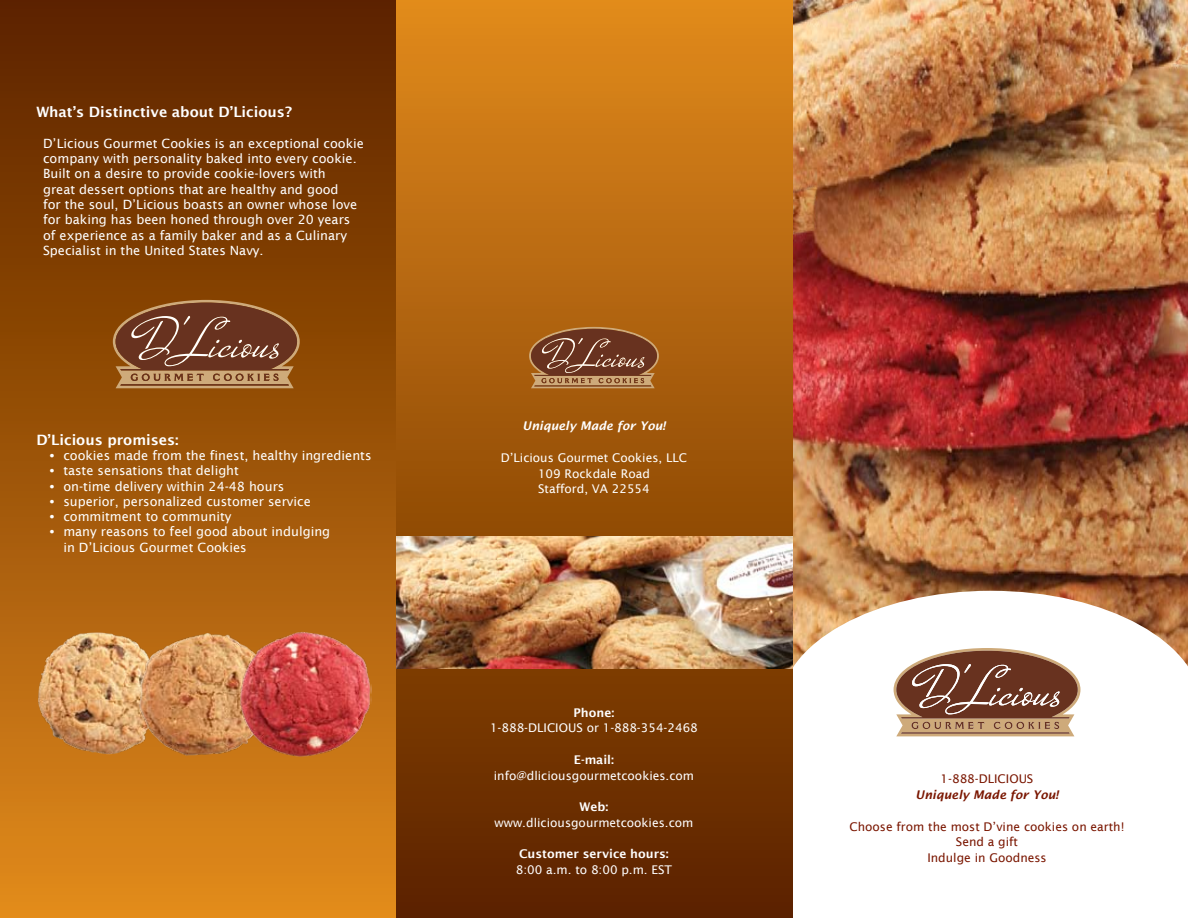
<style>
.page{position:relative;width:1188px;height:918px;background:#fff}
.page>*{position:absolute;margin:0;border:0;box-sizing:border-box;transform-origin:0 0}
.t1{font:600 14.25px "Lucida Sans";color:#fff}
.t2{font:12.75px/15.3px "Lucida Sans";color:#fff}
.t3{font:700 12.75px/15.3px "Arial";color:#fff;text-align:justify}
.t4{font:12px/15.8px "Lucida Sans";color:#fff;text-align:center}
.t5{font:12px/15.8px "Lucida Sans";color:#7a1600;text-align:center}
.t6{font:600 12px "Lucida Sans";color:#fff}
.t7{font:italic 600 12px "Lucida Sans";color:#7a1600}
.t8{font:italic 600 12px "Lucida Sans";color:#fff}
</style>
<div class="page">
<img style="left:793px;top:0;width:395px;height:591px">
<svg style="left:793px;top:591px;width:395px;height:146px"></svg>
<svg style="left:894px;top:648px;width:186px;height:88px"></svg>
<svg style="left:395px;top:0;width:398px;height:918px;background:#a0570b"></svg>
<img style="left:395px;top:536px;width:398px;height:132px">
<div style="left:0;top:0;width:395px;height:918px;background:linear-gradient(to bottom,#5a2100,#e18a1a)"></div>
<img style="left:36px;top:632px;width:102px;height:123px">
<img style="left:138px;top:632px;width:101px;height:126px">
<img style="left:239px;top:632px;width:133px;height:126px">
<svg style="left:113px;top:300px;width:187px;height:88px;background:#885637"></svg>
<svg style="left:529px;top:327px;width:130px;height:61px;background:#8e5a38"></svg>
<p class="t1" style="left:36px;top:104px;width:257px">What’s Distinctive about D’Licious?</p>
<p class="t2" style="left:43px;top:136px;width:322px">D’Licious Gourmet Cookies is an exceptional cookie company with personality baked into every cookie.<br>Built on a desire to provide cookie-lovers with<br>great dessert options that are healthy and good<br>for the soul, D’Licious boasts an owner whose love for baking has been honed through over 20 years of experience as a family baker and as a Culinary Specialist in the United States Navy.</p>
<p class="t1" style="left:36px;top:431px;width:144px">D’Licious promises:</p>
<p class="t2" style="left:63px;top:448px;width:310px">cookies made from the finest, healthy ingredients taste sensations that delight<br>on-time delivery within 24-48 hours<br>superior, personalized customer service commitment to community<br>many reasons to feel good about indulging<br>in D’Licious Gourmet Cookies</p>
<p class="t3" style="left:50px;top:448px;width:6px">• • • • • •</p>
<p class="t8" style="left:523px;top:419px;width:144px">Uniquely Made for You!</p>
<p class="t4" style="left:501px;top:450px;width:188px">D’Licious Gourmet Cookies, LLC<br>109 Rockdale Road<br>Stafford, VA 22554</p>
<p class="t6" style="left:574px;top:706px;width:42px">Phone:</p>
<p class="t4" style="left:490px;top:720px;width:209px">1-888-DLICIOUS or 1-888-354-2468</p>
<p class="t6" style="left:574px;top:753px;width:42px">E-mail:</p>
<p class="t4" style="left:494px;top:767px;width:202px">info@dliciousgourmetcookies.com</p>
<p class="t6" style="left:580px;top:800px;width:30px">Web:</p>
<p class="t4" style="left:495px;top:815px;width:200px">www.dliciousgourmetcookies.com</p>
<p class="t6" style="left:519px;top:847px;width:151px">Customer service hours:</p>
<p class="t4" style="left:516px;top:862px;width:158px">8:00 a.m. to 8:00 p.m. EST</p>
<p class="t5" style="left:941px;top:771px;width:94px">1-888-DLICIOUS</p>
<p class="t7" style="left:916px;top:788px;width:144px">Uniquely Made for You!</p>
<p class="t5" style="left:849px;top:818px;width:277px">Choose from the most D’vine cookies on earth!<br>Send a gift<br>Indulge in Goodness</p>
</div>
